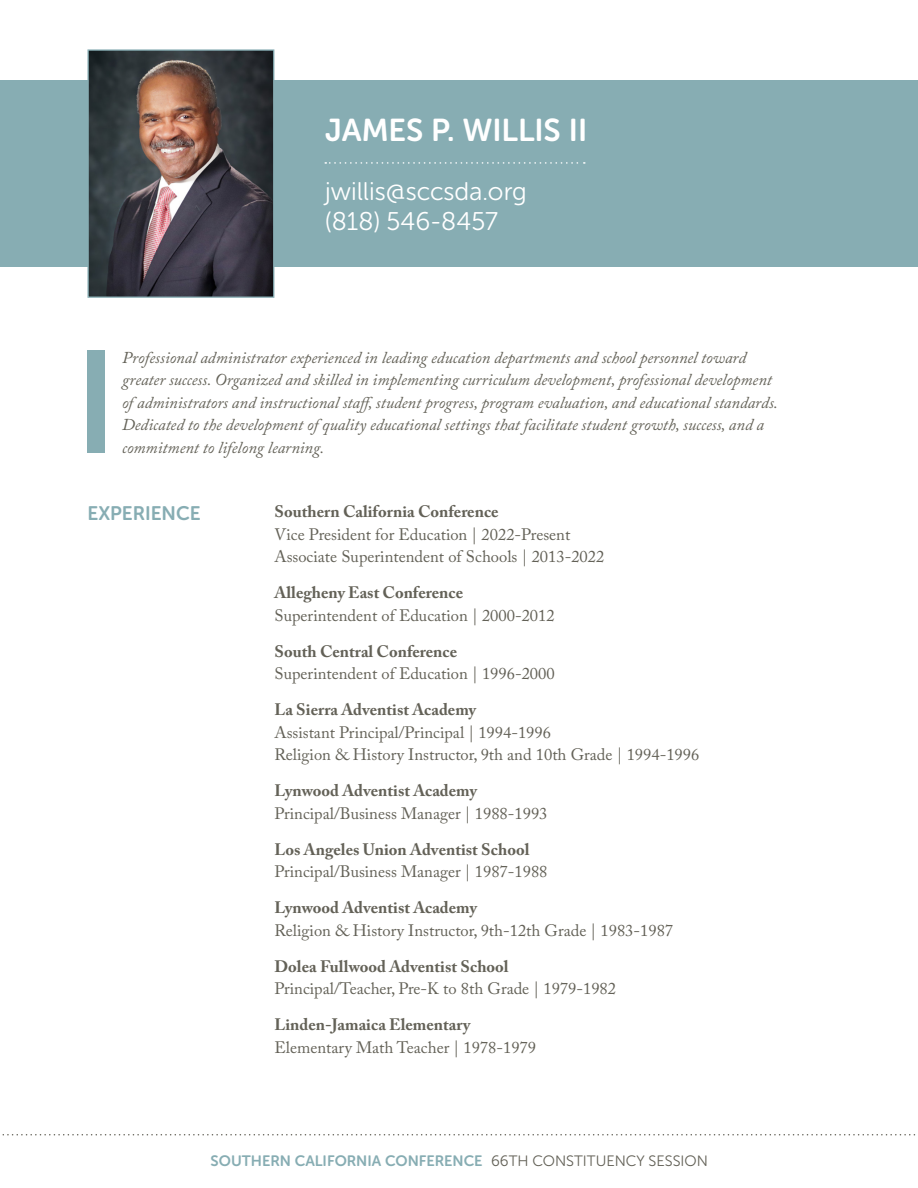
<style>
.page{position:relative;width:918px;height:1188px;background:#fff}
.page>*{position:absolute;margin:0;border:0;box-sizing:border-box;transform-origin:0 0}
.Subhead{font:31.5px "Museo Sans Rounded 700";color:#fff}
.Subhead-2{font:25.5px "Museo Sans Rounded 300";color:#fff}
.Subhead-3{font:19.5px "Museo Sans Rounded 700";color:#87adb3}
.Subhead-4{font:16.5px/22.5px "Adobe Caslon Pro";color:#636157}
.Subhead-5{font:italic 16.5px/22.5px "Adobe Caslon Pro";color:#636157}
.t1{font:15px "Museo Sans Rounded 700";color:#87adb3}
.s1{font-weight:700}
.s2{font-family:"Museo Sans Rounded 300";color:#636157}
</style>
<div class="page">
<svg style="left:2px;top:1134px;width:914px;height:2px"></svg>
<div style="left:0;top:81px;width:918px;height:186px;background:#87adb3"></div>
<img style="left:89px;top:51px;width:183px;height:245px">
<div style="left:87px;top:49px;width:187px;height:249px;border:1px solid #87adb3"></div>
<svg style="left:325px;top:162px;width:260px;height:2px"></svg>
<div style="left:87px;top:350px;width:18px;height:103px;background:#87adb3"></div>
<p class="Subhead" style="left:325px;top:113px;width:264px">JAMES P. WILLIS II</p>
<p class="Subhead-2" style="left:325px;top:178px;width:203px">jwillis@sccsda.org</p>
<p class="Subhead-2" style="left:325px;top:207px;width:175px">(818) 546-8457</p>
<p class="Subhead-5" style="left:122px;top:346px;width:657px">Professional administrator experienced in leading education departments and school personnel toward greater success. Organized and skilled in implementing curriculum development, professional development of administrators and instructional staff, student progress, program evaluation, and educational standards.<br>Dedicated to the development of quality educational settings that facilitate student growth, success, and a commitment to lifelong learning.</p>
<p class="Subhead-3" style="left:87px;top:502px;width:115px">EXPERIENCE</p>
<p class="Subhead-4" style="left:274px;top:500px;width:331px"><span class="s1">Southern California Conference<br></span>Vice President for Education | 2022-Present<br>Associate Superintendent of Schools | 2013-2022</p>
<p class="Subhead-4" style="left:274px;top:581px;width:282px"><span class="s1">Allegheny East Conference<br></span>Superintendent of Education | 2000-2012</p>
<p class="Subhead-4" style="left:274px;top:640px;width:282px"><span class="s1">South Central Conference<br></span>Superintendent of Education | 1996-2000</p>
<p class="Subhead-4" style="left:274px;top:698px;width:426px"><span class="s1">La Sierra Adventist Academy<br></span>Assistant Principal/Principal | 1994-1996<br>Religion &amp; History Instructor, 9th and 10th Grade | 1994-1996</p>
<p class="Subhead-4" style="left:274px;top:779px;width:275px"><span class="s1">Lynwood Adventist Academy<br></span>Principal/Business Manager | 1988-1993</p>
<p class="Subhead-4" style="left:274px;top:838px;width:275px"><span class="s1">Los Angeles Union Adventist School<br></span>Principal/Business Manager | 1987-1988</p>
<p class="Subhead-4" style="left:274px;top:896px;width:400px"><span class="s1">Lynwood Adventist Academy<br></span>Religion &amp; History Instructor, 9th-12th Grade | 1983-1987</p>
<p class="Subhead-4" style="left:274px;top:955px;width:343px"><span class="s1">Dolea Fullwood Adventist School<br></span>Principal/Teacher, Pre-K to 8th Grade | 1979-1982</p>
<p class="Subhead-4" style="left:274px;top:1014px;width:263px"><span class="s1">Linden-Jamaica Elementary<br></span>Elementary Math Teacher | 1978-1979</p>
<p class="t1" style="left:211px;top:1153px;width:499px">SOUTHERN CALIFORNIA CONFERENCE <span class="s2">66TH CONSTITUENCY SESSION</span></p>
</div>
